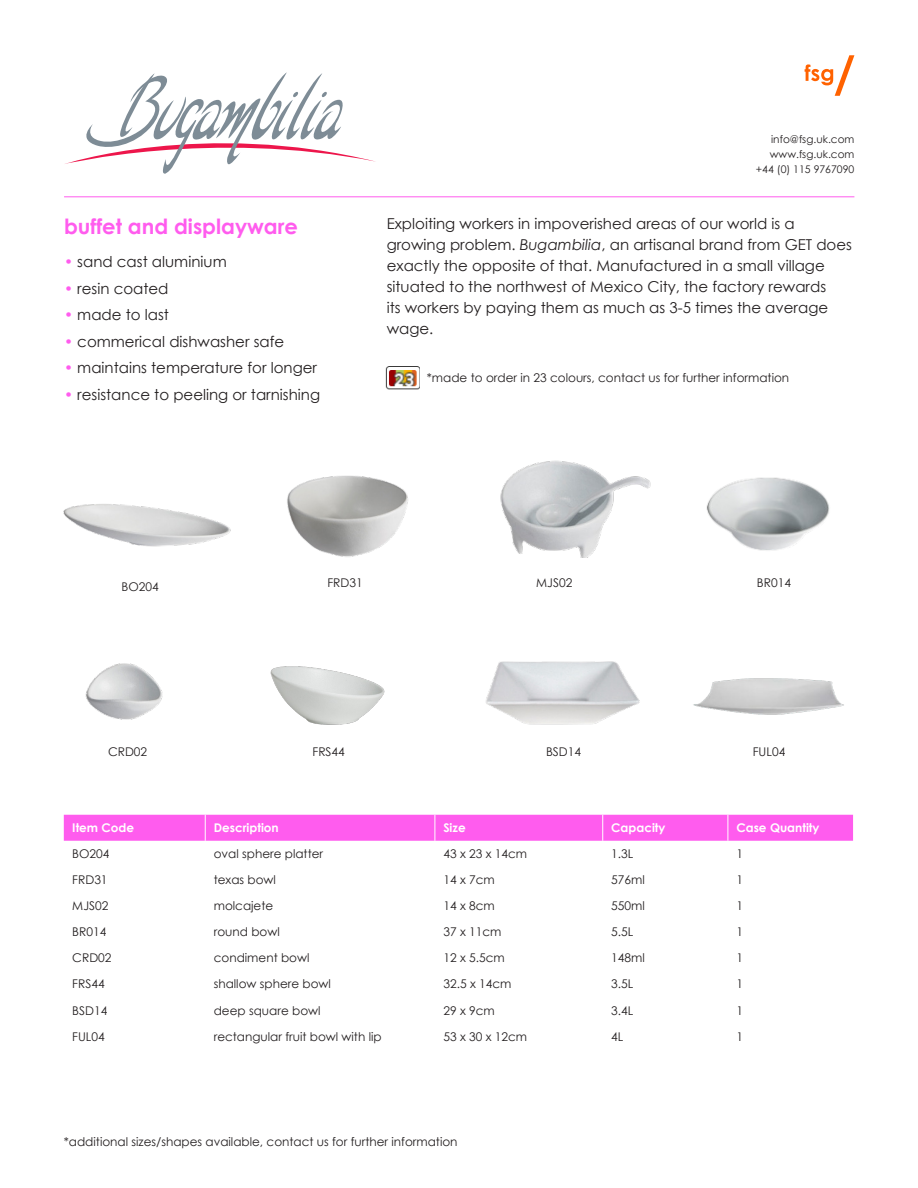
<style>
.page{position:relative;width:918px;height:1188px;background:#fff}
.page>*{position:absolute;margin:0;border:0;box-sizing:border-box;transform-origin:0 0}
._12pt_body_text{font:700 21px "Century Gothic";color:#ff5cee}
._12pt_body_text-2{font:15px/21px "Century Gothic";color:#231f20}
._12pt_body_text-3{font:12px "Century Gothic";color:#231f20}
.t1{font:700 12px "Century Gothic";color:#fff}
.t2{font:10.5px "Century Gothic";color:#231f20}
.s1{color:#ff5cee}
.s2{font-style:italic}
</style>
<div class="page">
<hr style="left:64px;top:197px;width:790px;height:1px;background:#ff5cee">
<svg style="left:65px;top:72px;width:311px;height:102px"></svg>
<img style="left:270px;top:666px;width:115px;height:59px">
<div style="left:64px;top:815px;width:789px;height:26px;background:#ff5cee"></div>
<img style="left:63px;top:504px;width:168px;height:43px">
<img style="left:287px;top:475px;width:121px;height:82px">
<img style="left:500px;top:460px;width:151px;height:98px">
<img style="left:706px;top:477px;width:124px;height:74px">
<img style="left:85px;top:663px;width:78px;height:57px">
<img style="left:486px;top:661px;width:154px;height:64px">
<img style="left:693px;top:678px;width:151px;height:37px">
<svg style="left:805px;top:55px;width:49px;height:41px"></svg>
<img style="left:385px;top:366px;width:34px;height:24px">
<p class="_12pt_body_text" style="left:64px;top:211px;width:235px">buffet and displayware</p>
<p class="_12pt_body_text-2" style="left:64px;top:251px;width:164px"><span class="s1">•</span> sand cast aluminium</p>
<p class="_12pt_body_text-2" style="left:64px;top:278px;width:106px"><span class="s1">•</span> resin coated</p>
<p class="_12pt_body_text-2" style="left:64px;top:304px;width:106px"><span class="s1">•</span> made to last</p>
<p class="_12pt_body_text-2" style="left:64px;top:331px;width:222px"><span class="s1">•</span> commerical dishwasher safe</p>
<p class="_12pt_body_text-2" style="left:64px;top:357px;width:254px"><span class="s1">•</span> maintains temperature for longer</p>
<p class="_12pt_body_text-2" style="left:64px;top:384px;width:258px"><span class="s1">•</span> resistance to peeling or tarnishing</p>
<p class="t2" style="left:771px;top:132px;width:85px">info@fsg.uk.com</p>
<p class="t2" style="left:770px;top:147px;width:86px">www.fsg.uk.com</p>
<p class="t2" style="left:756px;top:162px;width:100px">+44 (0) 115 9767090</p>
<p class="_12pt_body_text-2" style="left:387px;top:213px;width:467px">Exploiting workers in impoverished areas of our world is a growing problem. <span class="s2">Bugambilia</span>, an artisanal brand from GET does exactly the opposite of that. Manufactured in a small village situated to the northwest of Mexico City, the factory rewards<br>its workers by paying them as much as 3-5 times the average wage.</p>
<p class="_12pt_body_text-3" style="left:427px;top:369px;width:364px">*made to order in 23 colours, contact us for further information</p>
<p class="_12pt_body_text-3" style="left:121px;top:579px;width:39px">BO204</p>
<p class="_12pt_body_text-3" style="left:536px;top:574px;width:38px">MJS02</p>
<p class="_12pt_body_text-3" style="left:327px;top:574px;width:37px">FRD31</p>
<p class="_12pt_body_text-3" style="left:757px;top:574px;width:36px">BR014</p>
<p class="_12pt_body_text-3" style="left:108px;top:743px;width:41px">CRD02</p>
<p class="_12pt_body_text-3" style="left:313px;top:743px;width:34px">FRS44</p>
<p class="_12pt_body_text-3" style="left:546px;top:743px;width:37px">BSD14</p>
<p class="_12pt_body_text-3" style="left:753px;top:743px;width:34px">FUL04</p>
<p class="t1" style="left:72px;top:819px;width:63px">Item Code</p>
<p class="t1" style="left:214px;top:819px;width:67px">Description</p>
<p class="t1" style="left:443px;top:819px;width:24px">Size</p>
<p class="t1" style="left:611px;top:819px;width:56px">Capacity</p>
<p class="t1" style="left:736px;top:819px;width:85px">Case Quantity</p>
<p class="_12pt_body_text-3" style="left:72px;top:846px;width:39px">BO204</p>
<p class="_12pt_body_text-3" style="left:214px;top:846px;width:111px">oval sphere platter</p>
<p class="_12pt_body_text-3" style="left:443px;top:846px;width:85px">43 x 23 x 14cm</p>
<p class="_12pt_body_text-3" style="left:611px;top:846px;width:24px">1.3L</p>
<p class="_12pt_body_text-3" style="left:736px;top:846px;width:8px">1</p>
<p class="_12pt_body_text-3" style="left:72px;top:872px;width:37px">FRD31</p>
<p class="_12pt_body_text-3" style="left:214px;top:872px;width:64px">texas bowl</p>
<p class="_12pt_body_text-3" style="left:443px;top:872px;width:53px">14 x 7cm</p>
<p class="_12pt_body_text-3" style="left:611px;top:872px;width:35px">576ml</p>
<p class="_12pt_body_text-3" style="left:736px;top:872px;width:8px">1</p>
<p class="_12pt_body_text-3" style="left:72px;top:898px;width:38px">MJS02</p>
<p class="_12pt_body_text-3" style="left:214px;top:898px;width:61px">molcajete</p>
<p class="_12pt_body_text-3" style="left:443px;top:898px;width:53px">14 x 8cm</p>
<p class="_12pt_body_text-3" style="left:611px;top:898px;width:35px">550ml</p>
<p class="_12pt_body_text-3" style="left:736px;top:898px;width:8px">1</p>
<p class="_12pt_body_text-3" style="left:72px;top:924px;width:36px">BR014</p>
<p class="_12pt_body_text-3" style="left:214px;top:924px;width:68px">round bowl</p>
<p class="_12pt_body_text-3" style="left:443px;top:924px;width:60px">37 x 11cm</p>
<p class="_12pt_body_text-3" style="left:611px;top:924px;width:24px">5.5L</p>
<p class="_12pt_body_text-3" style="left:736px;top:924px;width:8px">1</p>
<p class="_12pt_body_text-3" style="left:72px;top:950px;width:41px">CRD02</p>
<p class="_12pt_body_text-3" style="left:214px;top:950px;width:97px">condiment bowl</p>
<p class="_12pt_body_text-3" style="left:443px;top:950px;width:63px">12 x 5.5cm</p>
<p class="_12pt_body_text-3" style="left:611px;top:950px;width:35px">148ml</p>
<p class="_12pt_body_text-3" style="left:736px;top:950px;width:8px">1</p>
<p class="_12pt_body_text-3" style="left:72px;top:976px;width:34px">FRS44</p>
<p class="_12pt_body_text-3" style="left:214px;top:976px;width:119px">shallow sphere bowl</p>
<p class="_12pt_body_text-3" style="left:443px;top:976px;width:69px">32.5 x 14cm</p>
<p class="_12pt_body_text-3" style="left:611px;top:976px;width:24px">3.5L</p>
<p class="_12pt_body_text-3" style="left:736px;top:976px;width:8px">1</p>
<p class="_12pt_body_text-3" style="left:72px;top:1002px;width:37px">BSD14</p>
<p class="_12pt_body_text-3" style="left:214px;top:1002px;width:108px">deep square bowl</p>
<p class="_12pt_body_text-3" style="left:443px;top:1002px;width:53px">29 x 9cm</p>
<p class="_12pt_body_text-3" style="left:611px;top:1002px;width:24px">3.4L</p>
<p class="_12pt_body_text-3" style="left:736px;top:1002px;width:8px">1</p>
<p class="_12pt_body_text-3" style="left:72px;top:1028px;width:34px">FUL04</p>
<p class="_12pt_body_text-3" style="left:214px;top:1028px;width:169px">rectangular fruit bowl with lip</p>
<p class="_12pt_body_text-3" style="left:443px;top:1028px;width:85px">53 x 30 x 12cm</p>
<p class="_12pt_body_text-3" style="left:611px;top:1028px;width:14px">4L</p>
<p class="_12pt_body_text-3" style="left:736px;top:1028px;width:8px">1</p>
<p class="_12pt_body_text-3" style="left:64px;top:1133px;width:395px">*additional sizes/shapes available, contact us for further information</p>
</div>
